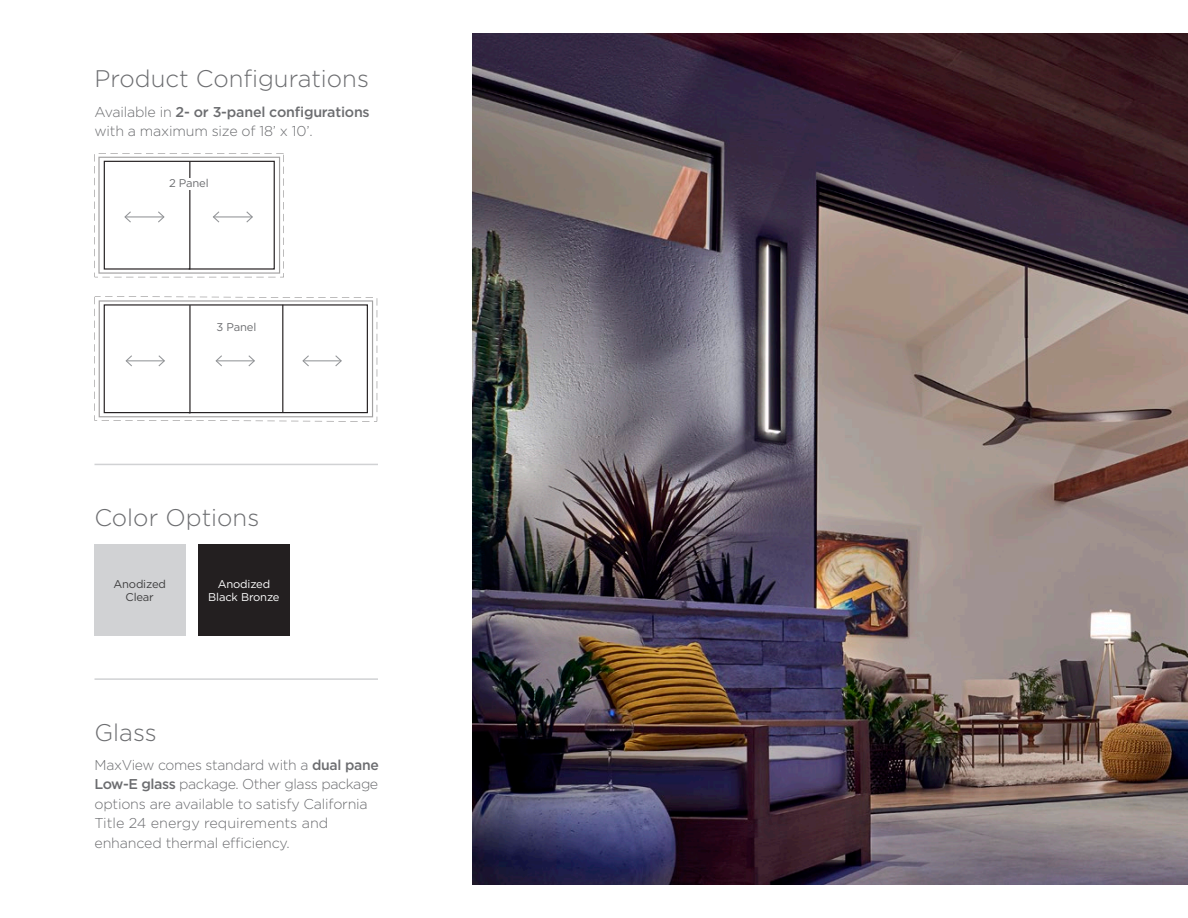
<style>
.page{position:relative;width:1188px;height:918px;background:#fff}
.page>*{position:absolute;margin:0;border:0;box-sizing:border-box;transform-origin:0 0}
.FF_Subheading{font:300 24px "Gotham";color:#6c6d70}
.FF_Body_Copy{font:300 14.25px/19.5px "Gotham";letter-spacing:-.015em;color:#6c6d70}
.FF_Body_Copy-2{font:11.25px/13.5px "Gotham";letter-spacing:-.015em;color:#fff;text-align:center}
.FF_Body_Copy-3{font:11.25px/13.5px "Gotham";letter-spacing:-.015em;color:#3e3e3f;text-align:center}
.FF_Body_Copy-4{font:11.25px "Gotham";letter-spacing:-.015em;color:#6c6d70}
.s1{font-weight:500}
</style>
<div class="page">
<img style="left:472px;top:34px;width:716px;height:850px">
<div style="left:198px;top:545px;width:92px;height:91px;background:#231f20"></div>
<div style="left:94px;top:545px;width:92px;height:91px;background:#d1d2d4"></div>
<hr style="left:94px;top:464px;width:284px;height:1px;background:#d1d2d4">
<hr style="left:94px;top:678px;width:284px;height:2px;background:#d1d2d4">
<svg style="left:95px;top:297px;width:282px;height:124px"></svg>
<svg style="left:95px;top:153px;width:189px;height:124px"></svg>
<div style="left:138px;top:178px;width:102px;height:12px;background:#fff"></div>
<p class="FF_Subheading" style="left:94px;top:63px;width:276px">Product Configurations</p>
<p class="FF_Body_Copy" style="left:95px;top:101px;width:277px">Available in <span class="s1">2- or 3-panel configurations </span>with a maximum size of 18’ x 10’.</p>
<p class="FF_Body_Copy-4" style="left:169px;top:176px;width:41px">2 Panel</p>
<p class="FF_Body_Copy-4" style="left:217px;top:320px;width:41px">3 Panel</p>
<p class="FF_Subheading" style="left:94px;top:503px;width:166px">Color Options</p>
<p class="FF_Body_Copy-3" style="left:113px;top:577px;width:54px">Anodized<br>Clear</p>
<p class="FF_Body_Copy-2" style="left:208px;top:577px;width:73px">Anodized<br>Black Bronze</p>
<p class="FF_Subheading" style="left:94px;top:717px;width:64px">Glass</p>
<p class="FF_Body_Copy" style="left:94px;top:754px;width:286px">MaxView comes standard with a <span class="s1">dual pane Low-E glass</span> package. Other glass package options are available to satisfy California Title 24 energy requirements and enhanced thermal efficiency.</p>
</div>
